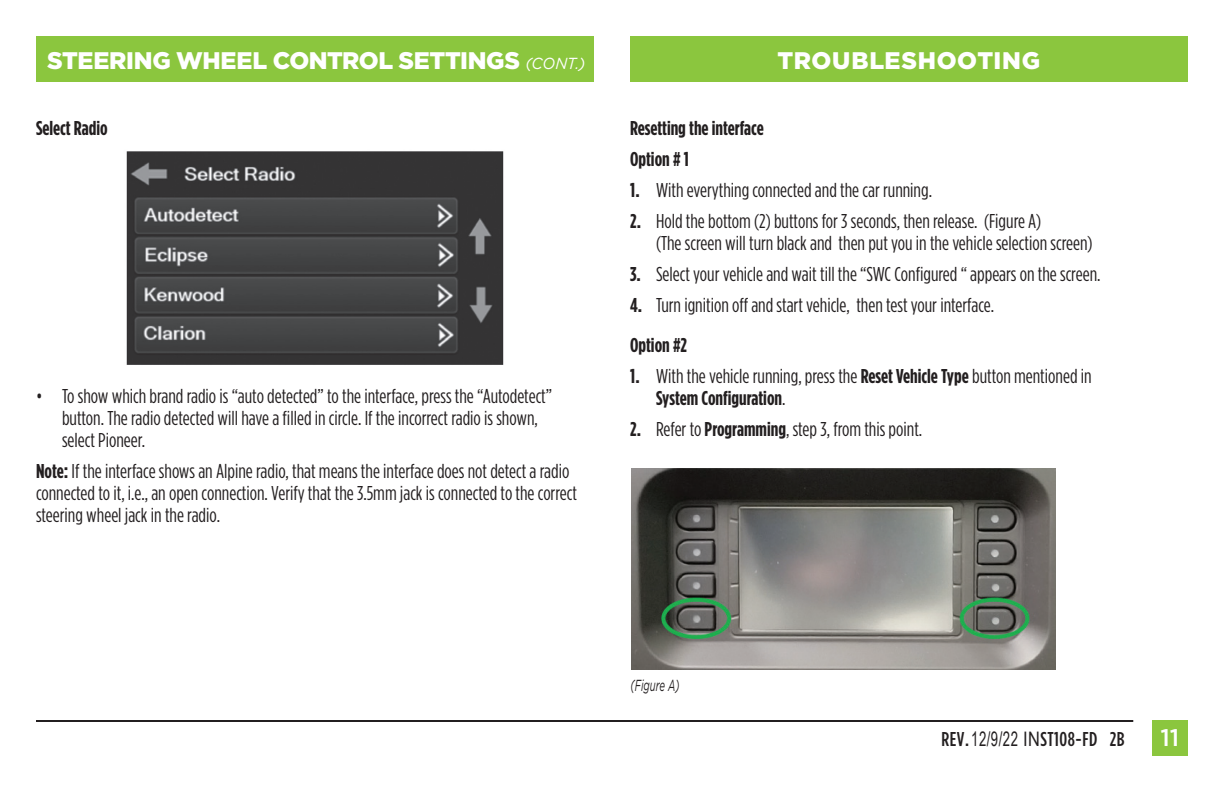
<style>
.page{position:relative;width:1224px;height:792px;background:#fff}
.page>*{position:absolute;margin:0;border:0;box-sizing:border-box;transform-origin:0 0}
.t1{font:900 24px "Gotham";letter-spacing:-.01em;color:#fff}
.t2{font:900 24px "Gotham";letter-spacing:.03em;color:#fff}
.t3{font:500 24px "Gotham";color:#fff}
.t4{font:20px/22px "Gotham Condensed";color:#231f20}
.t5{font:700 20px/31px "Gotham Condensed";color:#231f20}
.t6{font:500 20px "Gotham Condensed";letter-spacing:.025em;color:#231f20}
.t7{font:italic 16px "Gotham";color:#231f20;scale:.6 1}
.s1{font-weight:400;font-style:italic;font-size:16px}
.s2{font-weight:700}
.s3{font-family:"Arial Narrow";font-weight:400}
</style>
<div class="page">
<hr style="left:36px;top:720px;width:1097px;height:2px;background:#231f20">
<div style="left:1152px;top:720px;width:36px;height:36px;background:#8bc63e"></div>
<div style="left:36px;top:36px;width:1152px;height:45px;background:#8bc63e"></div>
<img style="left:126px;top:151px;width:378px;height:214px">
<div style="left:595px;top:30px;width:35px;height:58px;background:#fff"></div>
<img style="left:631px;top:468px;width:424px;height:201px">
<p class="t1" style="left:47px;top:47px;width:540px">STEERING WHEEL CONTROL SETTINGS <span class="s1">(CONT.)</span></p>
<p class="t5" style="left:36px;top:112px;width:73px">Select Radio</p>
<p class="t4" style="left:62px;top:384px;width:492px;text-indent:-26px">• To show which brand radio is “auto detected” to the interface, press the “Autodetect” button. The radio detected will have a filled in circle. If the incorrect radio is shown, select Pioneer.</p>
<p class="t4" style="left:36px;top:459px;width:542px"><span class="s2">Note:</span> If the interface shows an Alpine radio, that means the interface does not detect a radio connected to it, i.e., an open connection. Verify that the 3.5mm jack is connected to the correct steering wheel jack in the radio.</p>
<p class="t2" style="left:778px;top:47px;width:264px">TROUBLESHOOTING</p>
<p class="t5" style="left:630px;top:112px;width:135px">Resetting the interface<br>Option # 1</p>
<p class="t4" style="left:630px;top:179px;width:304px"><span class="s2">1.</span> With everything connected and the car running.</p>
<p class="t4" style="left:656px;top:210px;width:438px;text-indent:-26px"><span class="s2">2.</span> Hold the bottom (2) buttons for 3 seconds, then release. (Figure A)<br>(The screen will turn black and then put you in the vehicle selection screen)</p>
<p class="t4" style="left:630px;top:263px;width:472px"><span class="s2">3.</span> Select your vehicle and wait till the “SWC Configured “ appears on the screen.</p>
<p class="t4" style="left:630px;top:285px;width:366px;line-height:40px"><span class="s2">4.</span> Turn ignition off and start vehicle, then test your interface.<br><span class="s2">Option #2</span></p>
<p class="t4" style="left:656px;top:365px;width:437px;text-indent:-26px"><span class="s2">1.</span> With the vehicle running, press the <span class="s2">Reset Vehicle Type</span> button mentioned in<br><span class="s2">System Configuration</span>.</p>
<p class="t4" style="left:630px;top:418px;width:294px"><span class="s2">2.</span> Refer to <span class="s2">Programming</span>, step 3, from this point.</p>
<p class="t7" style="left:631px;top:676px;width:83px">(Figure A)</p>
<p class="t6" style="left:941px;top:728px;width:185px">REV.<span class="s3">12/9/22 IN</span>ST108-FD 2B</p>
<p class="t3" style="left:1161px;top:724px;width:20px">11</p>
</div>
